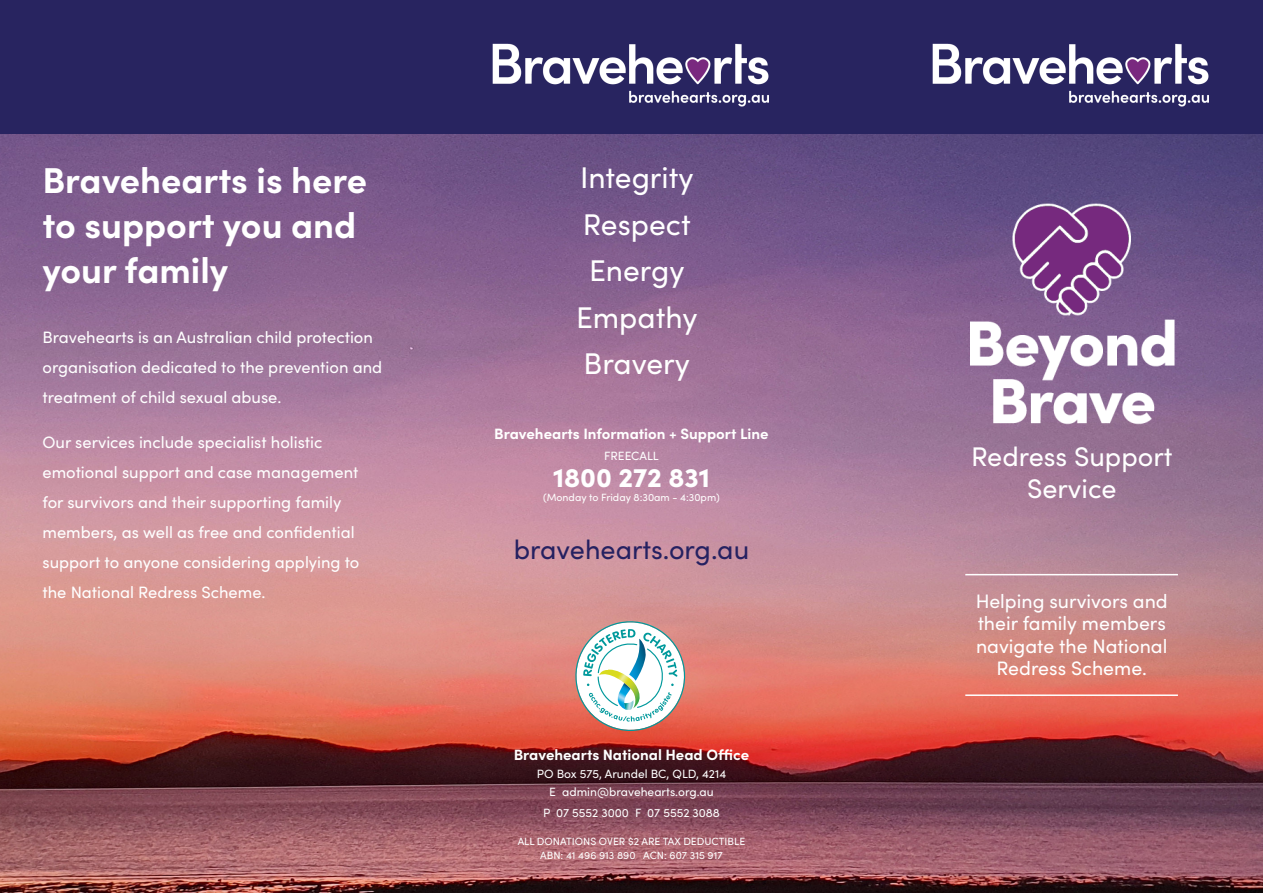
<style>
.page{position:relative;width:1263px;height:893px;background:#fff}
.page>*{position:absolute;margin:0;border:0;box-sizing:border-box;transform-origin:0 0}
.t1{font:700 36px/45px "Sofia Pro";color:#fff}
.t2{font:30px "Sofia Pro";color:#fff}
.t3{font:27px/32.4px "Sofia Pro";color:#fff;text-align:center}
.t4{font:27px "Sofia Pro";color:#252161}
.t5{font:900 27px "Sofia Pro";color:#fff}
.t6{font:19.5px/22.5px "Sofia Pro";color:#fff;text-align:center}
.t7{font:16.5px/30px "Sofia Pro";color:#fff}
.t8{font:700 15px "Sofia Pro";color:#fff}
.t9{font:12px "Sofia Pro";color:#fff}
.t10{font:10.5px "Sofia Pro";color:#fff}
</style>
<div class="page">
<img style="left:0;top:134px;width:1263px;height:759px">
<svg style="left:575px;top:621px;width:111px;height:111px"></svg>
<img style="left:944px;top:177px;width:255px;height:258px">
<div style="left:0;top:0;width:1263px;height:134px;background:#282460"></div>
<img style="left:932px;top:43px;width:277px;height:64px">
<hr style="left:965px;top:574px;width:213px;height:1px;background:#fff">
<hr style="left:965px;top:694px;width:213px;height:2px;background:#fff">
<img style="left:492px;top:43px;width:277px;height:64px">
<p class="t1" style="left:43px;top:155px;width:326px">Bravehearts is here to support you and your family</p>
<p class="t7" style="left:43px;top:321px;width:341px">Bravehearts is an Australian child protection organisation dedicated to the prevention and treatment of child sexual abuse.</p>
<p class="t7" style="left:43px;top:426px;width:318px">Our services include specialist holistic emotional support and case management for survivors and their supporting family members, as well as free and confidential support to anyone considering applying to the National Redress Scheme.</p>
<p class="t2" style="left:580px;top:156px;width:115px">Integrity</p>
<p class="t2" style="left:583px;top:203px;width:109px">Respect</p>
<p class="t2" style="left:589px;top:249px;width:97px">Energy</p>
<p class="t2" style="left:576px;top:296px;width:123px">Empathy</p>
<p class="t2" style="left:584px;top:342px;width:108px">Bravery</p>
<p class="t8" style="left:494px;top:422px;width:276px">Bravehearts Information + Support Line</p>
<p class="t9" style="left:604px;top:447px;width:56px">FREECALL</p>
<p class="t5" style="left:553px;top:457px;width:158px">1800 272 831</p>
<p class="t10" style="left:543px;top:489px;width:178px">(Monday to Friday 8:30am - 4:30pm)</p>
<p class="t4" style="left:514px;top:530px;width:237px">bravehearts.org.au</p>
<p class="t8" style="left:514px;top:743px;width:237px">Bravehearts National Head Office</p>
<p class="t9" style="left:537px;top:765px;width:191px">PO Box 575, Arundel BC, QLD, 4214</p>
<p class="t9" style="left:549px;top:783px;width:166px">E admin@bravehearts.org.au</p>
<p class="t9" style="left:543px;top:804px;width:178px">P 07 5552 3000 F 07 5552 3088</p>
<p class="t10" style="left:518px;top:834px;width:229px">ALL DONATIONS OVER $2 ARE TAX DEDUCTIBLE</p>
<p class="t10" style="left:540px;top:847px;width:184px">ABN: 41 496 913 890 ACN: 607 315 917</p>
<p class="t3" style="left:971px;top:439px;width:203px">Redress Support<br>Service</p>
<p class="t6" style="left:976px;top:588px;width:194px">Helping survivors and their family members navigate the National<br>Redress Scheme.</p>
</div>
